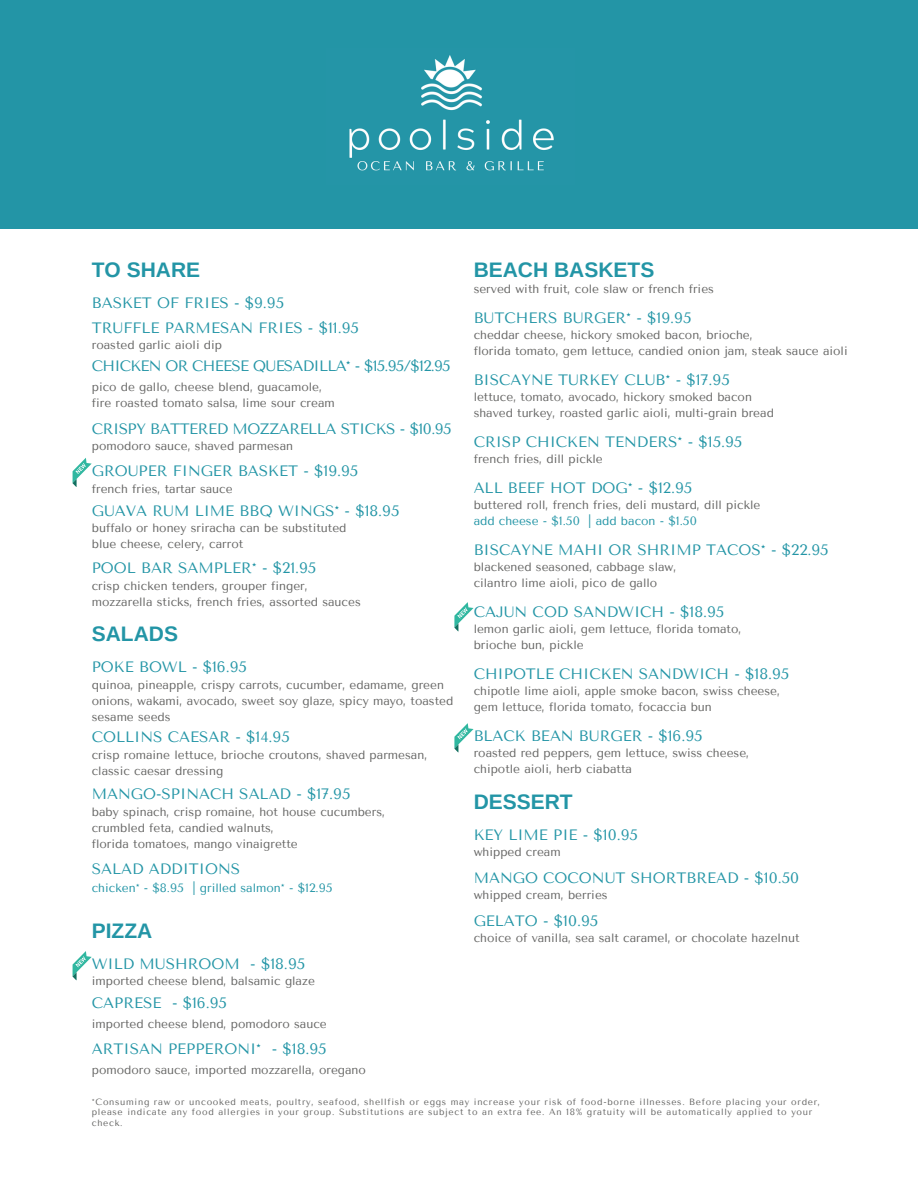
<style>
.page{position:relative;width:918px;height:1188px;background:#fff}
.page>*{position:absolute;margin:0;border:0;box-sizing:border-box;transform-origin:0 0}
.t1{font:700 21px "Arimo";color:#2395a6}
.t2{font:15px "Tenor Sans";color:#2395a6}
.t3{font:15px "Tenor Sans";letter-spacing:-.05em;color:#2395a6}
.t4{font:15px "Tenor Sans";letter-spacing:-.03em;color:#2395a6}
.t5{font:12px/16px "Tenor Sans";color:#666665}
.t6{font:12px "Tenor Sans";color:#2395a6}
.t7{font:9px/10.5px "Tenor Sans";letter-spacing:.08em;color:#666665}
</style>
<div class="page">
<div style="left:0;top:0;width:918px;height:229px;background:#2395a6"></div>
<img style="left:349px;top:55px;width:205px;height:116px">
<svg style="left:454px;top:723px;width:20px;height:29px"></svg>
<svg style="left:73px;top:458px;width:19px;height:29px"></svg>
<svg style="left:73px;top:951px;width:19px;height:29px"></svg>
<svg style="left:454px;top:602px;width:20px;height:29px"></svg>
<h3 class="t1" style="left:92px;top:258px;width:110px">TO SHARE</h3>
<h2 class="t2" style="left:92px;top:294px;width:194px">BASKET OF FRIES - $9.95</h2>
<h2 class="t2" style="left:92px;top:319px;width:269px">TRUFFLE PARMESAN FRIES - $11.95</h2>
<h3 class="t5" style="left:92px;top:337px;width:132px">roasted garlic aioli dip</h3>
<h2 class="t3" style="left:92px;top:358px;width:360px">CHICKEN OR CHEESE QUESADILLA* - $15.95/$12.95</h2>
<h1 class="t5" style="left:92px;top:379px;width:245px">pico de gallo, cheese blend, guacamole, fire roasted tomato salsa, lime sour cream</h1>
<h3 class="t4" style="left:92px;top:420px;width:361px">CRISPY BATTERED MOZZARELLA STICKS - $10.95</h3>
<h2 class="t2" style="left:92px;top:462px;width:268px">GROUPER FINGER BASKET - $19.95</h2>
<h3 class="t2" style="left:92px;top:502px;width:309px">GUAVA RUM LIME BBQ WINGS* - $18.95</h3>
<h3 class="t5" style="left:92px;top:438px;width:203px">pomodoro sauce, shaved parmesan</h3>
<h3 class="t5" style="left:92px;top:481px;width:142px">french fries, tartar sauce</h3>
<h1 class="t5" style="left:92px;top:520px;width:256px">buffalo or honey sriracha can be substituted</h1>
<h3 class="t5" style="left:92px;top:536px;width:153px">blue cheese, celery, carrot</h3>
<h3 class="t2" style="left:92px;top:559px;width:226px">POOL BAR SAMPLER* - $21.95</h3>
<h3 class="t5" style="left:92px;top:578px;width:218px">crisp chicken tenders, grouper finger,</h3>
<h2 class="t5" style="left:92px;top:594px;width:270px">mozzarella sticks, french fries, assorted sauces</h2>
<h2 class="t1" style="left:92px;top:622px;width:88px">SALADS</h2>
<h3 class="t2" style="left:92px;top:659px;width:157px">POKE BOWL - $16.95</h3>
<p class="t5" style="left:92px;top:677px;width:363px">quinoa, pineapple, crispy carrots, cucumber, edamame, green onions, wakami, avocado, sweet soy glaze, spicy mayo, toasted sesame seeds</p>
<h3 class="t2" style="left:92px;top:728px;width:200px">COLLINS CAESAR - $14.95</h3>
<h2 class="t5" style="left:92px;top:746px;width:337px">crisp romaine lettuce, brioche croutons, shaved parmesan,</h2>
<h2 class="t5" style="left:92px;top:762px;width:133px">classic caesar dressing</h2>
<h1 class="t2" style="left:92px;top:786px;width:260px">MANGO-SPINACH SALAD - $17.95</h1>
<h2 class="t5" style="left:92px;top:804px;width:295px">baby spinach, crisp romaine, hot house cucumbers, crumbled feta, candied walnuts,</h2>
<h3 class="t5" style="left:92px;top:836px;width:208px">florida tomatoes, mango vinaigrette</h3>
<h2 class="t2" style="left:92px;top:860px;width:150px">SALAD ADDITIONS</h2>
<h3 class="t6" style="left:92px;top:881px;width:242px">chicken* - $8.95 | grilled salmon* - $12.95</h3>
<h2 class="t1" style="left:92px;top:919px;width:62px">PIZZA</h2>
<h3 class="t5" style="left:92px;top:973px;width:225px">imported cheese blend, balsamic glaze</h3>
<h2 class="t2" style="left:92px;top:955px;width:215px">WILD MUSHROOM - $18.95</h2>
<h3 class="t2" style="left:92px;top:994px;width:137px">CAPRESE - $16.95</h3>
<h2 class="t5" style="left:92px;top:1016px;width:236px">imported cheese blend, pomodoro sauce</h2>
<p class="t2" style="left:92px;top:1040px;width:236px">ARTISAN PEPPERONI* - $18.95</p>
<h1 class="t5" style="left:92px;top:1062px;width:276px">pomodoro sauce, imported mozzarella, oregano</h1>
<h2 class="t1" style="left:474px;top:258px;width:182px">BEACH BASKETS</h2>
<h3 class="t5" style="left:474px;top:281px;width:242px">served with fruit, cole slaw or french fries</h3>
<h3 class="t5" style="left:474px;top:327px;width:281px">cheddar cheese, hickory smoked bacon, brioche,</h3>
<p class="t5" style="left:474px;top:343px;width:376px">florida tomato, gem lettuce, candied onion jam, steak sauce aioli</p>
<h1 class="t2" style="left:474px;top:310px;width:219px">BUTCHERS BURGER* - $19.95</h1>
<h2 class="t2" style="left:474px;top:372px;width:258px">BISCAYNE TURKEY CLUB* - $17.95</h2>
<h2 class="t5" style="left:474px;top:389px;width:280px">lettuce, tomato, avocado, hickory smoked bacon</h2>
<h3 class="t5" style="left:474px;top:405px;width:302px">shaved turkey, roasted garlic aioli, multi-grain bread</h3>
<h3 class="t2" style="left:474px;top:434px;width:270px">CRISP CHICKEN TENDERS* - $15.95</h3>
<h3 class="t5" style="left:474px;top:451px;width:131px">french fries, dill pickle</h3>
<h3 class="t2" style="left:474px;top:480px;width:220px">ALL BEEF HOT DOG* - $12.95</h3>
<h3 class="t6" style="left:474px;top:514px;width:225px">add cheese - $1.50 | add bacon - $1.50</h3>
<h2 class="t5" style="left:474px;top:497px;width:288px">buttered roll, french fries, deli mustard, dill pickle</h2>
<h3 class="t2" style="left:474px;top:542px;width:357px">BISCAYNE MAHI OR SHRIMP TACOS* - $22.95</h3>
<h3 class="t5" style="left:474px;top:559px;width:204px">blackened seasoned, cabbage slaw,</h3>
<h2 class="t5" style="left:474px;top:575px;width:185px">cilantro lime aioli, pico de gallo</h2>
<h3 class="t2" style="left:474px;top:604px;width:252px">CAJUN COD SANDWICH - $18.95</h3>
<h3 class="t5" style="left:474px;top:621px;width:269px">lemon garlic aioli, gem lettuce, florida tomato,</h3>
<h2 class="t5" style="left:474px;top:637px;width:112px">brioche bun, pickle</h2>
<h3 class="t2" style="left:474px;top:665px;width:317px">CHIPOTLE CHICKEN SANDWICH - $18.95</h3>
<h2 class="t5" style="left:474px;top:683px;width:308px">chipotle lime aioli, apple smoke bacon, swiss cheese,</h2>
<h3 class="t5" style="left:474px;top:699px;width:240px">gem lettuce, florida tomato, focaccia bun</h3>
<h3 class="t2" style="left:474px;top:727px;width:230px">BLACK BEAN BURGER - $16.95</h3>
<p class="t5" style="left:474px;top:745px;width:277px">roasted red peppers, gem lettuce, swiss cheese,</p>
<h2 class="t5" style="left:474px;top:761px;width:160px">chipotle aioli, herb ciabatta</h2>
<h2 class="t1" style="left:474px;top:790px;width:101px">DESSERT</h2>
<h2 class="t2" style="left:474px;top:826px;width:166px">KEY LIME PIE - $10.95</h2>
<h3 class="t5" style="left:474px;top:844px;width:89px">whipped cream</h3>
<h3 class="t2" style="left:474px;top:869px;width:327px">MANGO COCONUT SHORTBREAD - $10.50</h3>
<h3 class="t5" style="left:474px;top:887px;width:135px">whipped cream, berries</h3>
<h3 class="t2" style="left:474px;top:912px;width:126px">GELATO - $10.95</h3>
<h2 class="t5" style="left:474px;top:930px;width:327px">choice of vanilla, sea salt caramel, or chocolate hazelnut</h2>
<h3 class="t7" style="left:92px;top:1097px;width:730px">*Consuming raw or uncooked meats, poultry, seafood, shellfish or eggs may increase your risk of food-borne illnesses. Before placing your order, please indicate any food allergies in your group. Substitutions are subject to an extra fee. An 18% gratuity will be automatically applied to your check.</h3>
</div>
